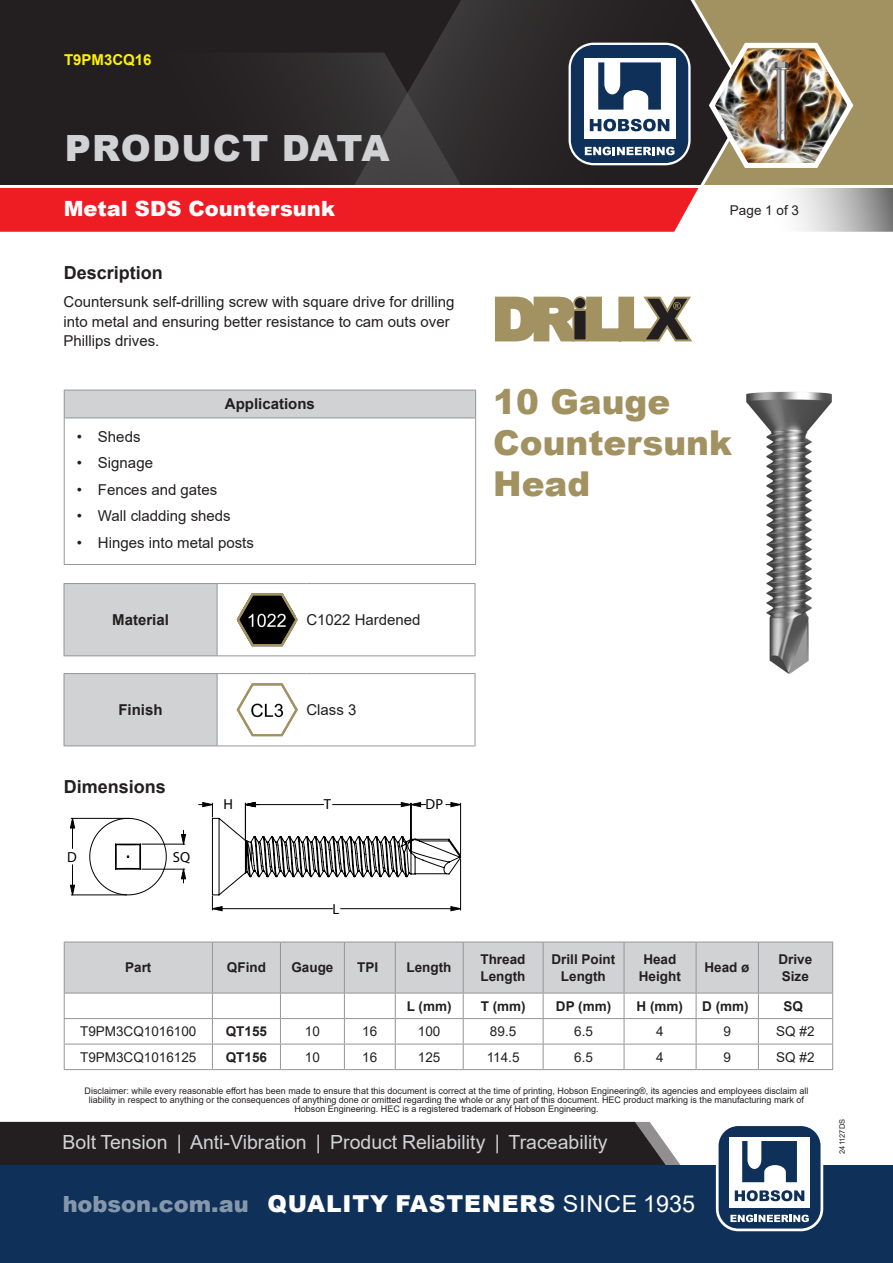
<style>
.page{position:relative;width:893px;height:1263px;background:#fff}
.page>*{position:absolute;margin:0;border:0;box-sizing:border-box;transform-origin:0 0}
.t1{font:900 36.15px "Arial";letter-spacing:.035em;color:#d1d2d4}
.t2{font:900 34.2px/41.1px "Arial";color:#a29161}
.t3{font:900 23.25px "Arial";letter-spacing:.035em;color:#fff}
.t4{font:900 21px "Arial";color:#fff}
.t5{font:19.5px "Arial";color:#d1d2d4}
.t6{font:700 18px "Arial";color:#231f20}
.Prices{font:15px/19.5px "Arial";color:#231f20}
.Prices-2{font:700 15px "Arial";color:#231f20}
.t7{font:700 15px "Arial";color:#fff101}
.t8{font:14.55px "Arial";color:#000}
.Prices-3{font:700 13.5px/16.2px "Arial";color:#231f20}
.Prices-4{font:13.5px "Arial";color:#231f20}
.t9{font:9px/9px "Arial";color:#231f20;text-align:center}
.t10{font:7.5px "Arial";color:#231f20}
.s1{font-size:22.5px}
.s2{font-weight:400}
</style>
<div class="page">
<div style="left:0;top:1122px;width:681px;height:43px;background:#231f20"></div>
<div style="left:0;top:1165px;width:893px;height:98px;background:#0f3159"></div>
<svg style="left:720px;top:1127px;width:102px;height:103px"></svg>
<div style="left:716px;top:1123px;width:107px;height:108px;border:3px solid #fff;border-radius:21px"></div>
<svg style="left:0;top:0;width:893px;height:232px;background:#684644"></svg>
<img style="left:773px;top:62px;width:17px;height:78px">
<img style="left:746px;top:391px;width:86px;height:283px">
<div style="left:64px;top:583px;width:153px;height:73px;background:#d1d2d4"></div>
<hr style="left:64px;top:583px;width:153px;height:1px;background:#939598">
<hr style="left:64px;top:584px;width:1px;height:71px;background:#939598">
<hr style="left:475px;top:584px;width:1px;height:71px;background:#939598">
<hr style="left:64px;top:655px;width:153px;height:1px;background:#939598">
<svg style="left:217px;top:583px;width:258px;height:73px"></svg>
<div style="left:64px;top:674px;width:153px;height:72px;background:#d1d2d4"></div>
<hr style="left:64px;top:673px;width:153px;height:1px;background:#939598">
<hr style="left:64px;top:674px;width:1px;height:71px;background:#939598">
<hr style="left:217px;top:673px;width:89px;height:1px;background:#939598">
<hr style="left:306px;top:673px;width:169px;height:1px;background:#939598">
<hr style="left:475px;top:674px;width:1px;height:71px;background:#939598">
<hr style="left:64px;top:745px;width:153px;height:1px;background:#939598">
<svg style="left:217px;top:674px;width:258px;height:72px"></svg>
<div style="left:64px;top:390px;width:412px;height:28px;background:#d1d2d4"></div>
<hr style="left:64px;top:390px;width:412px;height:1px;background:#939598">
<svg style="left:64px;top:390px;width:1px;height:27px"></svg>
<svg style="left:475px;top:390px;width:1px;height:27px"></svg>
<hr style="left:64px;top:417px;width:412px;height:1px;background:#939598">
<hr style="left:64px;top:418px;width:1px;height:146px;background:#939598">
<hr style="left:475px;top:418px;width:1px;height:146px;background:#939598">
<hr style="left:64px;top:564px;width:412px;height:1px;background:#939598">
<svg style="left:495px;top:296px;width:197px;height:45px"></svg>
<hr style="left:71px;top:895px;width:56px;height:1px;background:#000">
<svg style="left:70px;top:818px;width:116px;height:77px"></svg>
<svg style="left:199px;top:802px;width:263px;height:109px"></svg>
<svg style="left:64px;top:942px;width:769px;height:127px"></svg>
<hr style="left:64px;top:1069px;width:148px;height:1px;background:#939598">
<hr style="left:212px;top:1069px;width:68px;height:1px;background:#939598">
<hr style="left:280px;top:1069px;width:64px;height:1px;background:#939598">
<hr style="left:344px;top:1069px;width:51px;height:1px;background:#939598">
<hr style="left:395px;top:1069px;width:68px;height:1px;background:#939598">
<hr style="left:463px;top:1069px;width:80px;height:1px;background:#939598">
<hr style="left:543px;top:1069px;width:81px;height:1px;background:#939598">
<hr style="left:624px;top:1069px;width:72px;height:1px;background:#939598">
<hr style="left:696px;top:1069px;width:62px;height:1px;background:#939598">
<hr style="left:758px;top:1069px;width:75px;height:1px;background:#939598">
<h3 class="t7" style="left:64px;top:49px;width:89px">T9PM3CQ16</h3>
<h1 class="t1" style="left:65px;top:121px;width:326px">PRODUCT DATA</h1>
<h3 class="t4" style="left:64px;top:194px;width:273px">Metal SDS Countersunk</h3>
<h3 class="Prices-4" style="left:730px;top:201px;width:71px">Page 1 of 3</h3>
<p class="t6" style="left:64px;top:260px;width:101px">Description</p>
<p class="Prices" style="left:64px;top:292px;width:392px">Countersunk self-drilling screw with square drive for drilling into metal and ensuring better resistance to cam outs over<br>Phillips drives.</p>
<p class="Prices-2" style="left:225px;top:394px;width:92px">Applications</p>
<p class="Prices" style="left:77px;top:426px;width:65px">• Sheds</p>
<p class="Prices" style="left:77px;top:453px;width:78px">• Signage</p>
<p class="Prices" style="left:77px;top:479px;width:142px">• Fences and gates</p>
<p class="Prices" style="left:77px;top:506px;width:155px">• Wall cladding sheds</p>
<p class="Prices" style="left:77px;top:532px;width:178px">• Hinges into metal posts</p>
<p class="Prices-2" style="left:112px;top:609px;width:58px">Material</p>
<p class="Prices" style="left:306px;top:610px;width:116px">C1022 Hardened</p>
<p class="t2" style="left:493px;top:380px;width:240px">10 Gauge<br>Countersunk<br>Head</p>
<p class="Prices-2" style="left:118px;top:699px;width:46px">Finish</p>
<p class="Prices" style="left:306px;top:700px;width:52px">Class 3</p>
<p class="t6" style="left:64px;top:774px;width:104px">Dimensions</p>
<p class="t8" style="left:67px;top:848px;width:11px">D</p>
<p class="t8" style="left:173px;top:848px;width:19px">SQ</p>
<p class="t8" style="left:224px;top:796px;width:11px">H</p>
<p class="t8" style="left:324px;top:796px;width:9px">T</p>
<p class="t8" style="left:426px;top:796px;width:19px">DP</p>
<p class="t8" style="left:332px;top:900px;width:8px">L</p>
<p class="Prices-3" style="left:125px;top:960px;width:28px">Part</p>
<p class="Prices-3" style="left:227px;top:960px;width:40px">QFind</p>
<p class="Prices-3" style="left:291px;top:960px;width:44px">Gauge</p>
<p class="Prices-3" style="left:357px;top:960px;width:23px">TPI</p>
<p class="Prices-3" style="left:407px;top:960px;width:46px">Length</p>
<p class="Prices-3" style="left:480px;top:952px;width:47px">Thread<br>Length</p>
<p class="Prices-3" style="left:551px;top:952px;width:65px;text-align:center">Drill Point<br>Length</p>
<p class="Prices-3" style="left:639px;top:952px;width:43px;text-align:center">Head<br>Height</p>
<p class="Prices-3" style="left:704px;top:960px;width:47px">Head ø</p>
<p class="Prices-3" style="left:778px;top:952px;width:35px">Drive<br>Size</p>
<p class="Prices-3" style="left:407px;top:998px;width:46px">L (mm)</p>
<p class="Prices-3" style="left:481px;top:998px;width:46px">T (mm)</p>
<p class="Prices-3" style="left:556px;top:998px;width:57px">DP (mm)</p>
<p class="Prices-3" style="left:637px;top:998px;width:48px">H (mm)</p>
<p class="Prices-3" style="left:702px;top:998px;width:48px">D (mm)</p>
<p class="Prices-3" style="left:784px;top:998px;width:21px">SQ</p>
<p class="Prices-4" style="left:80px;top:1022px;width:118px">T9PM3CQ1016100</p>
<p class="Prices-3" style="left:226px;top:1023px;width:43px">QT155</p>
<p class="Prices-4" style="left:305px;top:1022px;width:17px">10</p>
<p class="Prices-4" style="left:362px;top:1022px;width:17px">16</p>
<p class="Prices-4" style="left:418px;top:1022px;width:24px">100</p>
<p class="Prices-4" style="left:490px;top:1022px;width:28px">89.5</p>
<p class="Prices-4" style="left:574px;top:1022px;width:20px">6.5</p>
<p class="Prices-4" style="left:656px;top:1022px;width:9px">4</p>
<p class="Prices-4" style="left:723px;top:1022px;width:9px">9</p>
<p class="Prices-4" style="left:776px;top:1022px;width:40px">SQ #2</p>
<p class="Prices-4" style="left:80px;top:1048px;width:118px">T9PM3CQ1016125</p>
<p class="Prices-3" style="left:226px;top:1049px;width:43px">QT156</p>
<p class="Prices-4" style="left:305px;top:1048px;width:17px">10</p>
<p class="Prices-4" style="left:362px;top:1048px;width:17px">16</p>
<p class="Prices-4" style="left:418px;top:1048px;width:24px">125</p>
<p class="Prices-4" style="left:487px;top:1048px;width:34px">114.5</p>
<p class="Prices-4" style="left:574px;top:1048px;width:20px">6.5</p>
<p class="Prices-4" style="left:656px;top:1048px;width:9px">4</p>
<p class="Prices-4" style="left:723px;top:1048px;width:9px">9</p>
<p class="Prices-4" style="left:776px;top:1048px;width:40px">SQ #2</p>
<p class="t9" style="left:85px;top:1086px;width:725px">Disclaimer: while every reasonable effort has been made to ensure that this document is correct at the time of printing, Hobson Engineering®, its agencies and employees disclaim all liability in respect to anything or the consequences of anything done or omitted regarding the whole or any part of this document. HEC product marking is the manufacturing mark of<br>Hobson Engineering. HEC is a registered trademark of Hobson Engineering.</p>
<h3 class="t5" style="left:63px;top:1129px;width:546px">Bolt Tension | Anti-Vibration | Product Reliability | Traceability</h3>
<h3 class="t3" style="left:63px;top:1187px;width:634px"><span class="s1">hobson.com.au</span> QUALITY FASTENERS <span class="s2">SINCE 1935</span></h3>
<p class="t10" style="left:837px;top:1154px;width:36px;rotate:-90deg">241127DS</p>
</div>
